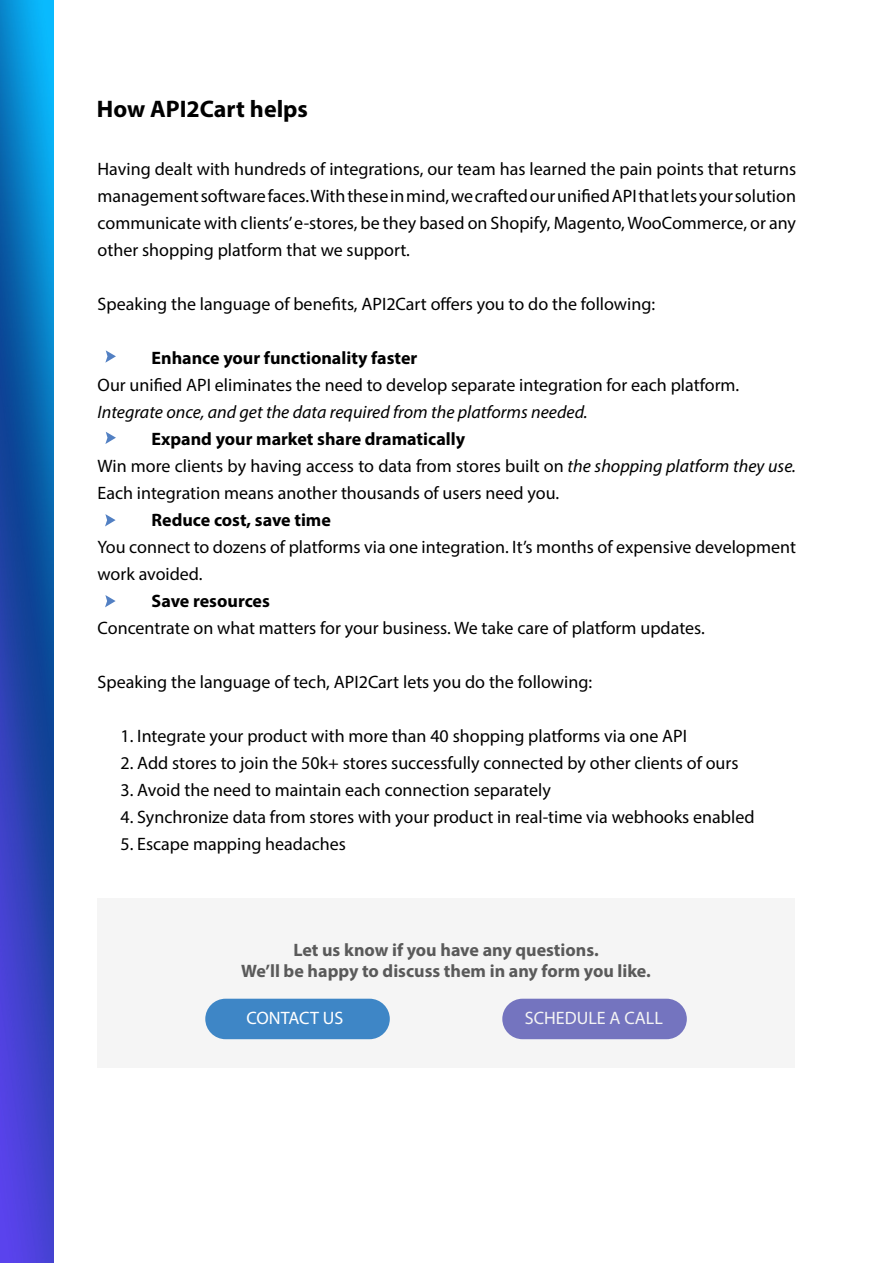
<style>
.page{position:relative;width:893px;height:1263px;background:#fff}
.page>*{position:absolute;margin:0;border:0;box-sizing:border-box;transform-origin:0 0}
.t1{font:700 24px "Myriad Pro";color:#000}
.t2{font:18px/27px "Myriad Pro";color:#000}
.t3{font:700 18px "Myriad Pro";color:#000}
.t4{font:700 18px "Myriad Pro";color:#5a5a5a}
.t5{font:italic 18px "Myriad Pro";color:#000}
.t6{font:18px "Myriad Pro";color:#f4f4f4}
.t7{font:18px "Myriad Pro";color:#fff}
.s1{font-style:italic}
</style>
<div class="page">
<svg style="left:205px;top:998px;width:482px;height:42px;fill:#f5f5f5"></svg>
<div style="left:205px;top:999px;width:185px;height:40px;background:#3e86c6;border-radius:20px"></div>
<div style="left:502px;top:999px;width:185px;height:40px;background:#7474bf;border-radius:20px"></div>
<svg style="left:105px;top:350px;width:11px;height:13px"></svg>
<svg style="left:105px;top:432px;width:11px;height:12px"></svg>
<svg style="left:105px;top:514px;width:11px;height:12px"></svg>
<svg style="left:105px;top:595px;width:11px;height:12px"></svg>
<img style="left:0;top:0;width:53px;height:1263px">
<p class="t1" style="left:97px;top:93px;width:213px">How API2Cart helps</p>
<p class="t2" style="left:98px;top:155px;width:700px;text-align:justify">Having dealt with hundreds of integrations, our team has learned the pain points that returns management software faces. With these in mind, we crafted our unified API that lets your solution communicate with clients’ e-stores, be they based on Shopify, Magento, WooCommerce, or any other shopping platform that we support.</p>
<p class="t2" style="left:98px;top:290px;width:559px">Speaking the language of benefits, API2Cart offers you to do the following:</p>
<p class="t3" style="left:152px;top:346px;width:267px">Enhance your functionality faster</p>
<p class="t2" style="left:98px;top:371px;width:643px">Our unified API eliminates the need to develop separate integration for each platform.</p>
<p class="t5" style="left:98px;top:401px;width:492px">Integrate once, and get the data required from the platforms needed.</p>
<p class="t3" style="left:152px;top:427px;width:315px">Expand your market share dramatically</p>
<p class="t2" style="left:98px;top:452px;width:700px">Win more clients by having access to data from stores built on <span class="s1">the shopping platform they use.<br></span>Each integration means another thousands of users need you.</p>
<p class="t3" style="left:152px;top:508px;width:181px">Reduce cost, save time</p>
<p class="t2" style="left:98px;top:533px;width:700px">You connect to dozens of platforms via one integration. It’s months of expensive development work avoided.</p>
<p class="t3" style="left:152px;top:589px;width:120px">Save resources</p>
<p class="t2" style="left:98px;top:614px;width:609px">Concentrate on what matters for your business. We take care of platform updates.</p>
<p class="t2" style="left:98px;top:668px;width:496px">Speaking the language of tech, API2Cart lets you do the following:</p>
<p class="t2" style="left:120px;top:722px;width:568px">1. Integrate your product with more than 40 shopping platforms via one API</p>
<p class="t2" style="left:120px;top:749px;width:620px">2. Add stores to join the 50k+ stores successfully connected by other clients of ours</p>
<p class="t2" style="left:120px;top:776px;width:432px">3. Avoid the need to maintain each connection separately</p>
<p class="t2" style="left:120px;top:803px;width:636px">4. Synchronize data from stores with your product in real-time via webhooks enabled</p>
<p class="t2" style="left:120px;top:830px;width:227px">5. Escape mapping headaches</p>
<p class="t4" style="left:293px;top:938px;width:307px">Let us know if you have any questions.</p>
<p class="t4" style="left:241px;top:959px;width:411px">We’ll be happy to discuss them in any form you like.</p>
<p class="t7" style="left:246px;top:1007px;width:98px">CONTACT US</p>
<p class="t6" style="left:525px;top:1007px;width:140px">SCHEDULE A CALL</p>
</div>
